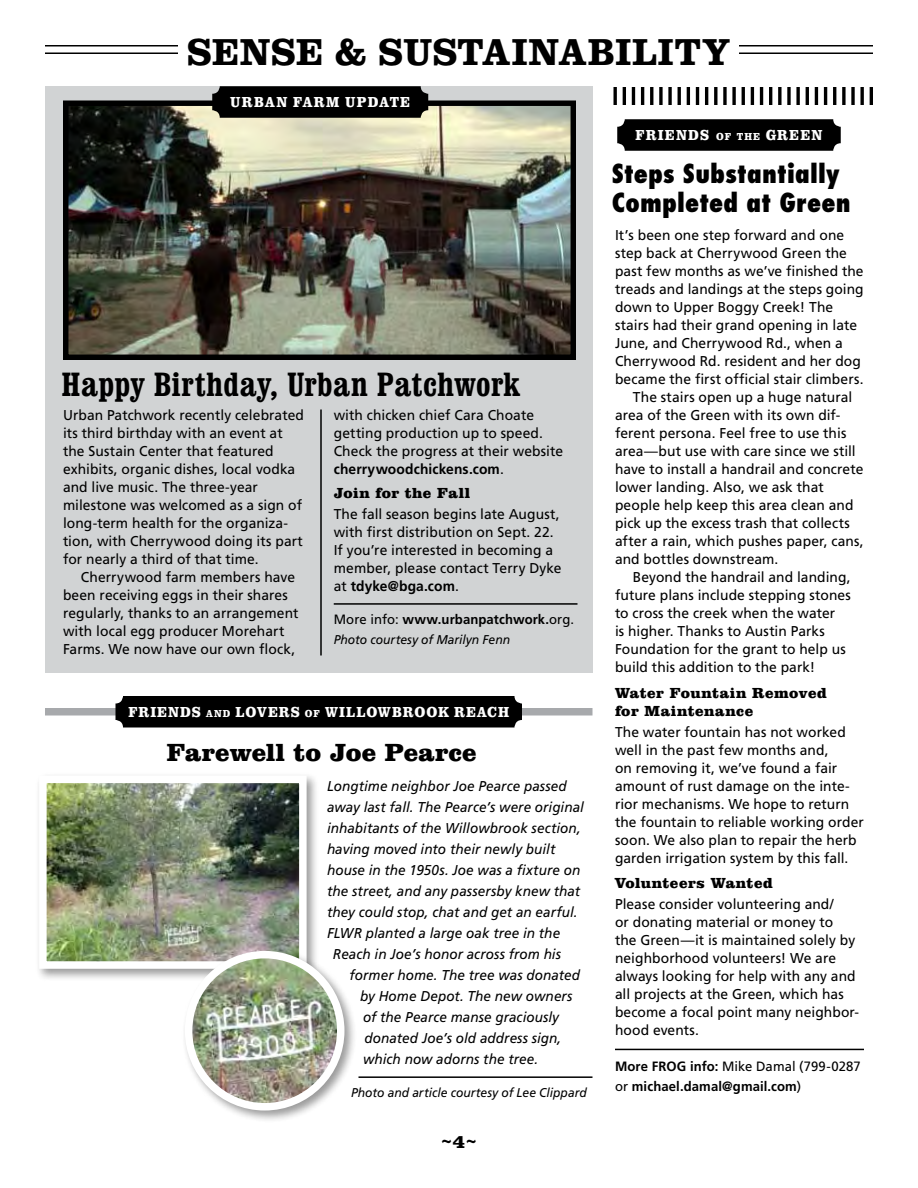
<style>
.page{position:relative;width:918px;height:1188px;background:#fff}
.page>*{position:absolute;margin:0;border:0;box-sizing:border-box;transform-origin:0 0}
.t1{font:700 39px "Clarendon LT Std";letter-spacing:.015em;color:#000;scale:.95 1}
.t2{font:700 condensed 33px "Clarendon BT";letter-spacing:.015em;color:#000}
.t3{font:800 condensed 25.5px/28.5px "Futura Std";letter-spacing:.005em;color:#000}
.t4{font:900 25.5px "Clarendon BT";letter-spacing:.01em;color:#000}
.t5{font:700 19.5px "Clarendon LT Std";color:#000}
.t6{font:900 15px/18px "Clarendon BT";letter-spacing:.03em;color:#000}
.t7{font:15px "URW Clarendon TOT Bol Ext Nar";letter-spacing:.065em;color:#fff}
.t8{font:15px "URW Clarendon TOT Bol Ext Nar";letter-spacing:.09em;color:#fff}
.t9{font:14.25px/18px "Frutiger LT Std";letter-spacing:.005em;color:#000}
.t10{font:italic 14.25px "Frutiger LT Std";letter-spacing:.005em;color:#000;scale:.95 1}
.t11{font:700 13.5px/19.5px "Frutiger LT Std";letter-spacing:.01em;color:#000}
.t12{font:italic 12.75px "Frutiger LT Std";color:#000;scale:.95 1}
.s1{font-weight:700}
.s2{font-weight:400}
.s3{font-size:10.5px}
.s4{font-family:"Clarendon BT";font-weight:900}
</style>
<div class="page">
<hr style="left:45px;top:45px;width:828px;height:2px;background:#000">
<hr style="left:45px;top:52px;width:828px;height:2px;background:#000">
<hr style="left:358px;top:1076px;width:234px;height:2px;background:#000">
<div style="left:45px;top:86px;width:547px;height:587px;background:#d1d3d4"></div>
<div style="left:178px;top:39px;width:562px;height:31px;background:#fff"></div>
<div style="left:617px;top:119px;width:224px;height:32px;background:#000;border-radius:8px"></div>
<hr style="left:334px;top:603px;width:244px;height:2px;background:#000">
<img style="left:69px;top:107px;width:501px;height:247px">
<div style="left:63px;top:101px;width:513px;height:259px;border:5px solid #000"></div>
<svg style="left:613px;top:87px;width:4px;height:18px"></svg>
<hr style="left:623px;top:87px;width:3px;height:18px;background:#000">
<hr style="left:632px;top:87px;width:3px;height:18px;background:#000">
<hr style="left:641px;top:87px;width:3px;height:18px;background:#000">
<hr style="left:650px;top:87px;width:3px;height:18px;background:#000">
<svg style="left:659px;top:87px;width:4px;height:18px"></svg>
<svg style="left:668px;top:87px;width:4px;height:18px"></svg>
<hr style="left:678px;top:87px;width:3px;height:18px;background:#000">
<hr style="left:687px;top:87px;width:3px;height:18px;background:#000">
<hr style="left:696px;top:87px;width:3px;height:18px;background:#000">
<hr style="left:705px;top:87px;width:3px;height:18px;background:#000">
<hr style="left:714px;top:87px;width:3px;height:18px;background:#000">
<svg style="left:723px;top:87px;width:4px;height:18px"></svg>
<svg style="left:732px;top:87px;width:4px;height:18px"></svg>
<hr style="left:742px;top:87px;width:3px;height:18px;background:#000">
<hr style="left:751px;top:87px;width:3px;height:18px;background:#000">
<hr style="left:760px;top:87px;width:3px;height:18px;background:#000">
<hr style="left:769px;top:87px;width:3px;height:18px;background:#000">
<svg style="left:778px;top:87px;width:4px;height:18px"></svg>
<svg style="left:787px;top:87px;width:4px;height:18px"></svg>
<svg style="left:796px;top:87px;width:4px;height:18px"></svg>
<hr style="left:806px;top:87px;width:3px;height:18px;background:#000">
<hr style="left:815px;top:87px;width:3px;height:18px;background:#000">
<hr style="left:824px;top:87px;width:3px;height:18px;background:#000">
<hr style="left:833px;top:87px;width:3px;height:18px;background:#000">
<svg style="left:842px;top:87px;width:4px;height:18px"></svg>
<svg style="left:851px;top:87px;width:4px;height:18px"></svg>
<svg style="left:860px;top:87px;width:4px;height:18px"></svg>
<hr style="left:870px;top:87px;width:3px;height:18px;background:#000">
<hr style="left:320px;top:410px;width:2px;height:246px;background:#000">
<div style="left:212px;top:86px;width:216px;height:32px;background:#000;border-radius:8px"></div>
<div style="left:45px;top:708px;width:547px;height:8px;background:#a7a9ac"></div>
<div style="left:116px;top:696px;width:406px;height:32px;background:#000;border-radius:8px"></div>
<hr style="left:615px;top:1049px;width:249px;height:1px;background:#000">
<div style="left:35px;top:772px;width:284px;height:209px;background:#000;opacity:.4"></div>
<img style="left:48px;top:785px;width:250px;height:175px">
<div style="left:39px;top:776px;width:268px;height:193px;border:8px solid #fff"></div>
<div style="left:181px;top:947px;width:176px;height:176px;background:#000;opacity:.4"></div>
<img style="left:189px;top:955px;width:152px;height:152px;border-radius:76px">
<div style="left:185px;top:951px;width:159px;height:160px;border:8px solid #fff;border-radius:50%"></div>
<h1 class="t1" style="left:187px;top:28px;width:574px">SENSE &amp; SUST AINABILITY</h1>
<p class="t8" style="left:230px;top:93px;width:182px">URBAN FARM UPDATE</p>
<h2 class="t2" style="left:62px;top:363px;width:460px">Happy Birthday, Urban Patchwork</h2>
<p class="t9" style="left:63px;top:406px;width:243px">Urban Patchwork recently celebrated its third birthday with an event at the Sustain Center that featured exhibits, organic dishes, local vodka and live music. The three-year milestone was welcomed as a sign of long-term health for the organiza&shy;tion, with Cherrywood doing its part for nearly a third of that time.</p>
<p class="t9" style="left:63px;top:568px;width:237px;text-indent:18px">Cherrywood farm members have been receiving eggs in their shares regularly, thanks to an arrangement with local egg producer Morehart Farms. We now have our own flock,</p>
<p class="t9" style="left:334px;top:406px;width:231px">with chicken chief Cara Choate getting production up to speed.<br>Check the progress at their website <span class="s1">cherrywoodchickens.com</span>.</p>
<p class="t6" style="left:334px;top:484px;width:138px">Join for the Fall</p>
<p class="t9" style="left:334px;top:505px;width:229px">The fall season begins late August, with first distribution on Sept. 22.<br>If you’re interested in becoming a member, please contact Terry Dyke at <span class="s1">tdyke@bga.com</span>.</p>
<p class="t11" style="left:334px;top:610px;width:242px"><span class="s2">More info:</span> www.urbanpatchwork.<span class="s2">org.</span></p>
<p class="t12" style="left:334px;top:632px;width:187px">Photo courtesy of Marilyn Fenn</p>
<p class="t7" style="left:128px;top:703px;width:382px">FRIENDS <span class="s3">AND</span> LOVERS <span class="s3">OF</span> WILLOWBROOK REACH</p>
<h3 class="t4" style="left:167px;top:736px;width:312px">Farewell to Joe Pearce</h3>
<p class="t10" style="left:327px;top:777px;width:254px">Longtime neighbor Joe Pearce passed</p>
<p class="t10" style="left:327px;top:798px;width:272px">away last fall. The Pearce’s were original</p>
<p class="t10" style="left:327px;top:819px;width:269px">inhabitants of the Willowbrook section,</p>
<p class="t10" style="left:327px;top:840px;width:242px">having moved into their newly built</p>
<p class="t10" style="left:327px;top:861px;width:268px">house in the 1950s. Joe was a fixture on</p>
<p class="t10" style="left:327px;top:882px;width:268px">the street, and any passersby knew that</p>
<p class="t10" style="left:327px;top:903px;width:265px">they could stop, chat and get an earful.</p>
<p class="t10" style="left:327px;top:924px;width:247px">FLWR planted a large oak tree in the</p>
<p class="t10" style="left:333px;top:945px;width:241px">Reach in Joe’s honor across from his</p>
<p class="t10" style="left:349px;top:966px;width:244px">former home. The tree was donated</p>
<p class="t10" style="left:360px;top:987px;width:225px">by Home Depot. The new owners</p>
<p class="t10" style="left:363px;top:1008px;width:208px">of the Pearce manse graciously</p>
<p class="t10" style="left:365px;top:1029px;width:209px">donated Joe’s old address sign,</p>
<p class="t10" style="left:363px;top:1050px;width:186px">which now adorns the tree.</p>
<p class="t12" style="left:351px;top:1086px;width:250px">Photo and article courtesy of Lee Clippard</p>
<h3 class="t5" style="left:441px;top:1128px;width:38px">~<span class="s4">4</span>~</h3>
<p class="t7" style="left:636px;top:126px;width:188px">FRIENDS <span class="s3">OF THE</span> GREEN</p>
<h3 class="t3" style="left:612px;top:160px;width:240px">Steps Substantially<br>Completed at Green</h3>
<p class="t9" style="left:615px;top:226px;width:231px">It’s been one step forward and one</p>
<p class="t9" style="left:615px;top:244px;width:233px">step back at Cherrywood Green the</p>
<p class="t9" style="left:615px;top:262px;width:250px">past few months as we’ve finished the</p>
<p class="t9" style="left:615px;top:280px;width:250px">treads and landings at the steps going</p>
<p class="t9" style="left:615px;top:298px;width:220px">down to Upper Boggy Creek! The</p>
<p class="t9" style="left:615px;top:316px;width:244px">stairs had their grand opening in late</p>
<p class="t9" style="left:615px;top:334px;width:229px">June, and Cherrywood Rd., when a</p>
<p class="t9" style="left:615px;top:352px;width:247px">Cherrywood Rd. resident and her dog</p>
<p class="t9" style="left:615px;top:370px;width:250px">became the first official stair climbers.</p>
<p class="t9" style="left:633px;top:388px;width:221px">The stairs open up a huge natural</p>
<p class="t9" style="left:615px;top:406px;width:227px">area of the Green with its own dif-</p>
<p class="t9" style="left:615px;top:424px;width:233px">ferent persona. Feel free to use this</p>
<p class="t9" style="left:615px;top:442px;width:242px">area—but use with care since we still</p>
<p class="t9" style="left:615px;top:460px;width:250px">have to install a handrail and concrete</p>
<p class="t9" style="left:615px;top:478px;width:210px">lower landing. Also, we ask that</p>
<p class="t9" style="left:615px;top:496px;width:240px">people help keep this area clean and</p>
<p class="t9" style="left:615px;top:514px;width:236px">pick up the excess trash that collects</p>
<p class="t9" style="left:615px;top:532px;width:250px">after a rain, which pushes paper, cans,</p>
<p class="t9" style="left:615px;top:550px;width:165px">and bottles downstream.</p>
<p class="t9" style="left:633px;top:568px;width:219px">Beyond the handrail and landing,</p>
<p class="t9" style="left:615px;top:586px;width:237px">future plans include stepping stones</p>
<p class="t9" style="left:615px;top:604px;width:222px">to cross the creek when the water</p>
<p class="t9" style="left:615px;top:622px;width:212px">is higher. Thanks to Austin Parks</p>
<p class="t9" style="left:615px;top:640px;width:232px">Foundation for the grant to help us</p>
<p class="t9" style="left:615px;top:658px;width:202px">build this addition to the park!</p>
<p class="t6" style="left:615px;top:683px;width:213px">Water Fountain Removed for Maintenance</p>
<p class="t9" style="left:615px;top:723px;width:250px">The water fountain has not worked well in the past few months and,<br>on removing it, we’ve found a fair amount of rust damage on the inte&shy;rior mechanisms. We hope to return the fountain to reliable working order soon. We also plan to repair the herb garden irrigation system by this fall.</p>
<p class="t6" style="left:615px;top:874px;width:159px">Volunteers Wanted</p>
<p class="t9" style="left:615px;top:895px;width:246px">Please consider volunteering and/<br>or donating material or money to<br>the Green—it is maintained solely by neighborhood volunteers! We are always looking for help with any and all projects at the Green, which has become a focal point many neighbor&shy;hood events.</p>
<p class="t11" style="left:615px;top:1057px;width:247px">More FROG info: <span class="s2">Mike Damal (799-0287 or</span> michael.damal@gmail.com<span class="s2">)</span></p>
</div>
